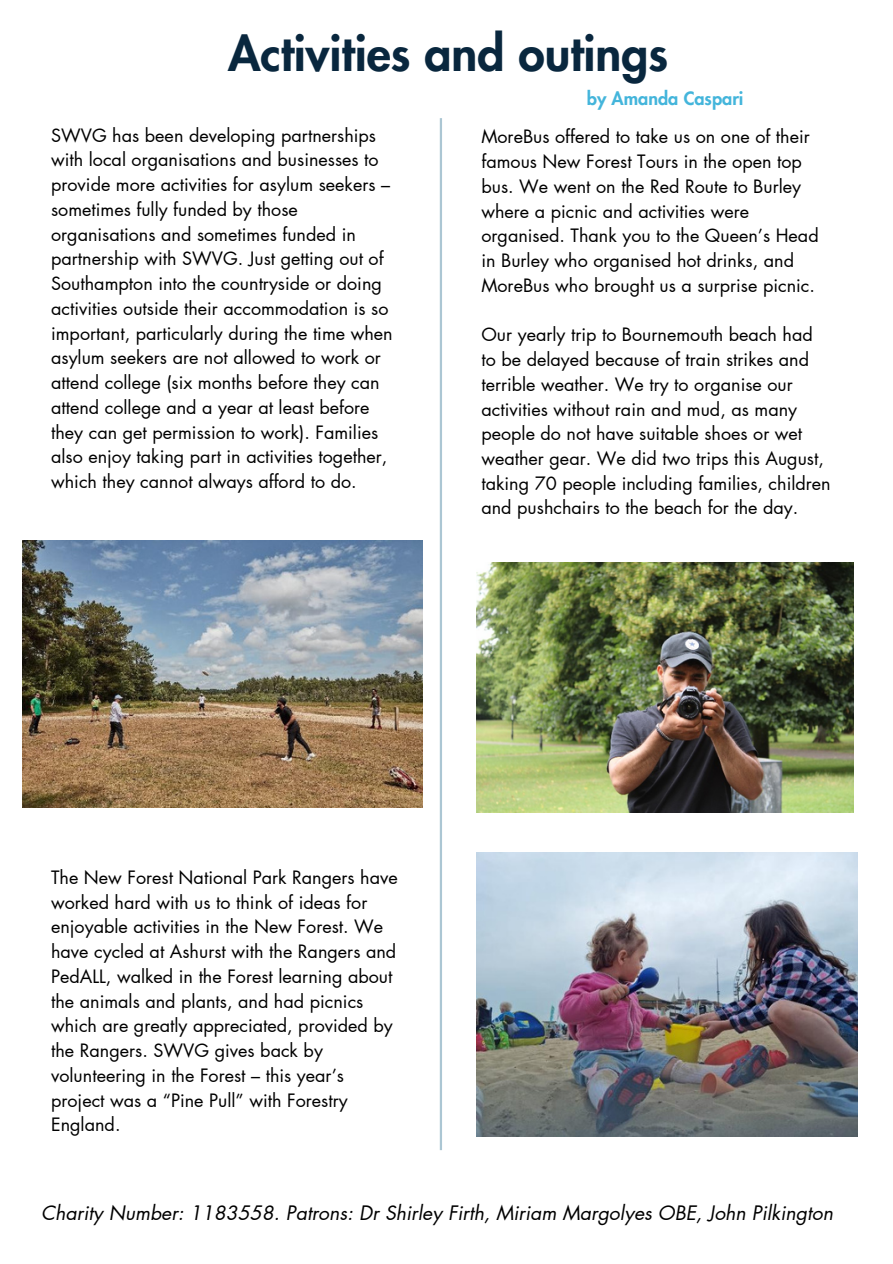
<style>
.page{position:relative;width:893px;height:1264px;background:#fff}
.page>*{position:absolute;margin:0;border:0;box-sizing:border-box;transform-origin:0 0}
.t1{font:800 48px "Futura LT Pro";color:#09273e}
.t2{font:italic 19.5px "Futura LT Pro";color:#000}
.t3{font:18px/24.8px "Futura LT Pro";color:#000}
.t4{font:800 18px "Futura LT Pro";color:#44b5db}
</style>
<div class="page">
<hr style="left:440px;top:118px;width:2px;height:1032px;background:#abc6d3">
<img style="left:23px;top:541px;width:399px;height:266px">
<img style="left:477px;top:852px;width:380px;height:284px">
<img style="left:477px;top:562px;width:376px;height:251px">
<p class="t1" style="left:228px;top:31px;width:441px">Activities and outings</p>
<p class="t3" style="left:51px;top:123px;width:343px">SWVG has been developing partnerships with local organisations and businesses to provide more activities for asylum seekers – sometimes fully funded by those organisations and sometimes funded in partnership with SWVG. Just getting out of Southampton into the countryside or doing activities outside their accommodation is so important, particularly during the time when asylum seekers are not allowed to work or attend college (six months before they can attend college and a year at least before they can get permission to work). Families also enjoy taking part in activities together, which they cannot always afford to do.</p>
<p class="t4" style="left:587px;top:91px;width:158px">by Amanda Caspari</p>
<p class="t3" style="left:481px;top:125px;width:339px">MoreBus offered to take us on one of their famous New Forest Tours in the open top bus. We went on the Red Route to Burley where a picnic and activities were organised. Thank you to the Queen’s Head in Burley who organised hot drinks, and MoreBus who brought us a surprise picnic.</p>
<p class="t3" style="left:481px;top:323px;width:351px">Our yearly trip to Bournemouth beach had to be delayed because of train strikes and terrible weather. We try to organise our activities without rain and mud, as many people do not have suitable shoes or wet weather gear. We did two trips this August, taking 70 people including families, children and pushchairs to the beach for the day.</p>
<p class="t3" style="left:51px;top:865px;width:348px">The New Forest National Park Rangers have worked hard with us to think of ideas for enjoyable activities in the New Forest. We have cycled at Ashurst with the Rangers and PedALL, walked in the Forest learning about the animals and plants, and had picnics which are greatly appreciated, provided by the Rangers. SWVG gives back by volunteering in the Forest – this year’s project was a “Pine Pull” with Forestry England.</p>
<p class="t2" style="left:41px;top:1203px;width:793px">Charity Number: 1183558. Patrons: Dr Shirley Firth, Miriam Margolyes OBE, John Pilkington</p>
</div>
